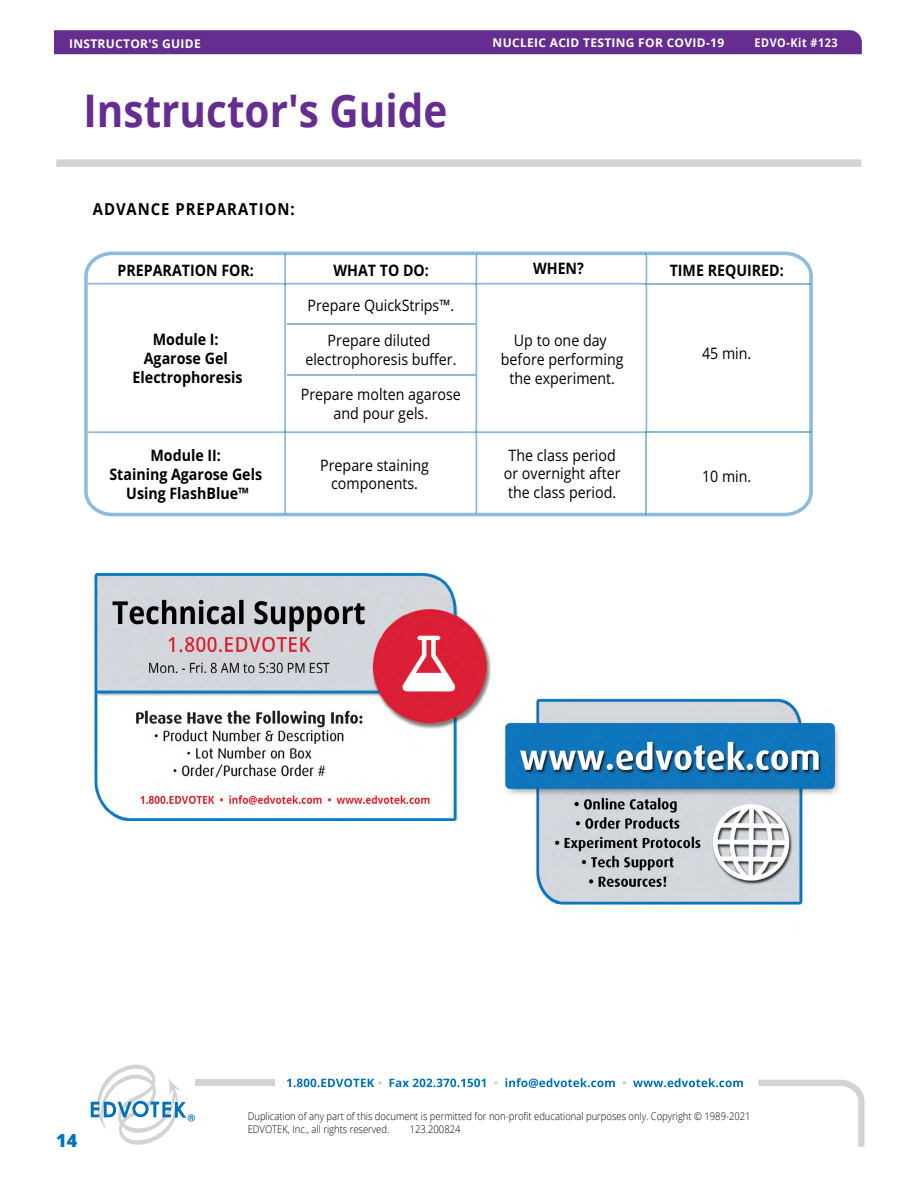
<style>
.page{position:relative;width:918px;height:1188px;background:#fff}
.page>*{position:absolute;margin:0;border:0;box-sizing:border-box;transform-origin:0 0}
.t1{font:700 45px "Open Sans";color:#662d91;scale:.9 1}
.t2{font:800 18px "Open Sans";color:#0072bc}
.t3{font:700 16.5px "Open Sans";letter-spacing:.065em;color:#000;scale:.9 1}
.t4{font:15.75px/18.9px "Open Sans";color:#000;text-align:center;scale:.9 1}
.t5{font:700 15.75px/18.9px "Open Sans";color:#000;text-align:center;scale:.9 1}
.t6{font:700 12px "Open Sans";letter-spacing:.025em;color:#fff}
.t7{font:700 12px "Open Sans";letter-spacing:.05em;color:#fff;scale:.9 1}
.t8{font:300 10.5px/12.6px "Open Sans";color:#000;scale:.9 1}
</style>
<div class="page">
<div style="left:56px;top:159px;width:805px;height:8px;background:#d1d3d4"></div>
<img style="left:504px;top:698px;width:336px;height:207px">
<img style="left:94px;top:573px;width:397px;height:248px">
<svg style="left:84px;top:252px;width:729px;height:264px"></svg>
<hr style="left:284px;top:433px;width:2px;height:80px;background:#8dbadd">
<hr style="left:284px;top:285px;width:2px;height:146px;background:#8dbadd">
<hr style="left:284px;top:255px;width:2px;height:28px;background:#8dbadd">
<hr style="left:476px;top:433px;width:1px;height:80px;background:#8dbadd">
<hr style="left:476px;top:285px;width:1px;height:146px;background:#8dbadd">
<hr style="left:287px;top:323px;width:188px;height:2px;background:#8dbadd">
<hr style="left:287px;top:374px;width:188px;height:2px;background:#8dbadd">
<hr style="left:647px;top:431px;width:162px;height:2px;background:#8dbadd">
<hr style="left:477px;top:431px;width:169px;height:2px;background:#8dbadd">
<hr style="left:286px;top:431px;width:190px;height:2px;background:#8dbadd">
<hr style="left:88px;top:431px;width:196px;height:2px;background:#8dbadd">
<hr style="left:647px;top:283px;width:162px;height:2px;background:#8dbadd">
<hr style="left:477px;top:283px;width:169px;height:2px;background:#8dbadd">
<hr style="left:286px;top:283px;width:190px;height:2px;background:#8dbadd">
<hr style="left:88px;top:283px;width:196px;height:2px;background:#8dbadd">
<svg style="left:476px;top:253px;width:1px;height:32px"></svg>
<hr style="left:646px;top:433px;width:1px;height:80px;background:#8dbadd">
<hr style="left:646px;top:285px;width:1px;height:146px;background:#8dbadd">
<svg style="left:646px;top:253px;width:1px;height:32px"></svg>
<div style="left:54px;top:30px;width:808px;height:24px;background:#662d91"></div>
<div style="left:195px;top:1080px;width:80px;height:6px;background:#d1d3d4"></div>
<svg style="left:758px;top:1080px;width:107px;height:67px"></svg>
<svg style="left:287px;top:1079px;width:95px;height:8px"></svg>
<svg style="left:390px;top:1079px;width:95px;height:8px"></svg>
<svg style="left:494px;top:1081px;width:4px;height:4px"></svg>
<svg style="left:505px;top:1078px;width:110px;height:10px"></svg>
<svg style="left:623px;top:1081px;width:3px;height:4px"></svg>
<svg style="left:633px;top:1078px;width:110px;height:9px"></svg>
<svg style="left:91px;top:1065px;width:104px;height:80px"></svg>
<p class="t6" style="left:69px;top:35px;width:133px">INSTRUCTOR'S GUIDE</p>
<p class="t6" style="left:493px;top:35px;width:233px">NUCLEIC ACID TESTING FOR COVID-19</p>
<p class="t7" style="left:755px;top:35px;width:94px">EDVO-Kit #123</p>
<h1 class="t1" style="left:84px;top:79px;width:406px">Instructor's Guide</h1>
<p class="t3" style="left:93px;top:197px;width:226px">ADVANCE PREPARATION:</p>
<p class="t5" style="left:118px;top:260px;width:153px">PREPARATION FOR:</p>
<p class="t5" style="left:333px;top:260px;width:108px">WHAT TO DO:</p>
<p class="t5" style="left:533px;top:259px;width:58px">WHEN?</p>
<p class="t5" style="left:670px;top:260px;width:128px">TIME REQUIRED:</p>
<p class="t4" style="left:308px;top:295px;width:164px">Prepare QuickStrips™.</p>
<p class="t4" style="left:501px;top:331px;width:138px">Up to one day before performing the experiment.</p>
<p class="t5" style="left:133px;top:330px;width:124px">Module I:<br>Agarose Gel<br>Electrophoresis</p>
<p class="t4" style="left:305px;top:331px;width:169px">Prepare diluted electrophoresis buffer.</p>
<p class="t4" style="left:702px;top:344px;width:56px">45 min.</p>
<p class="t4" style="left:301px;top:384px;width:179px">Prepare molten agarose and pour gels.</p>
<p class="t5" style="left:109px;top:445px;width:171px">Module II:<br>Staining Agarose Gels<br>Using FlashBlue™</p>
<p class="t4" style="left:320px;top:455px;width:122px">Prepare staining components.</p>
<p class="t4" style="left:504px;top:445px;width:131px">The class period or overnight after the class period.</p>
<p class="t4" style="left:702px;top:466px;width:56px">10 min.</p>
<p class="t2" style="left:56px;top:1127px;width:23px">14</p>
<p class="t8" style="left:248px;top:1110px;width:560px">Duplication of any part of this document is permitted for non-profit educational purposes only. Copyright © 1989-2021<br>EDVOTEK, Inc., all rights reserved.</p>
<p class="t8" style="left:410px;top:1123px;width:58px">123.200824</p>
</div>
